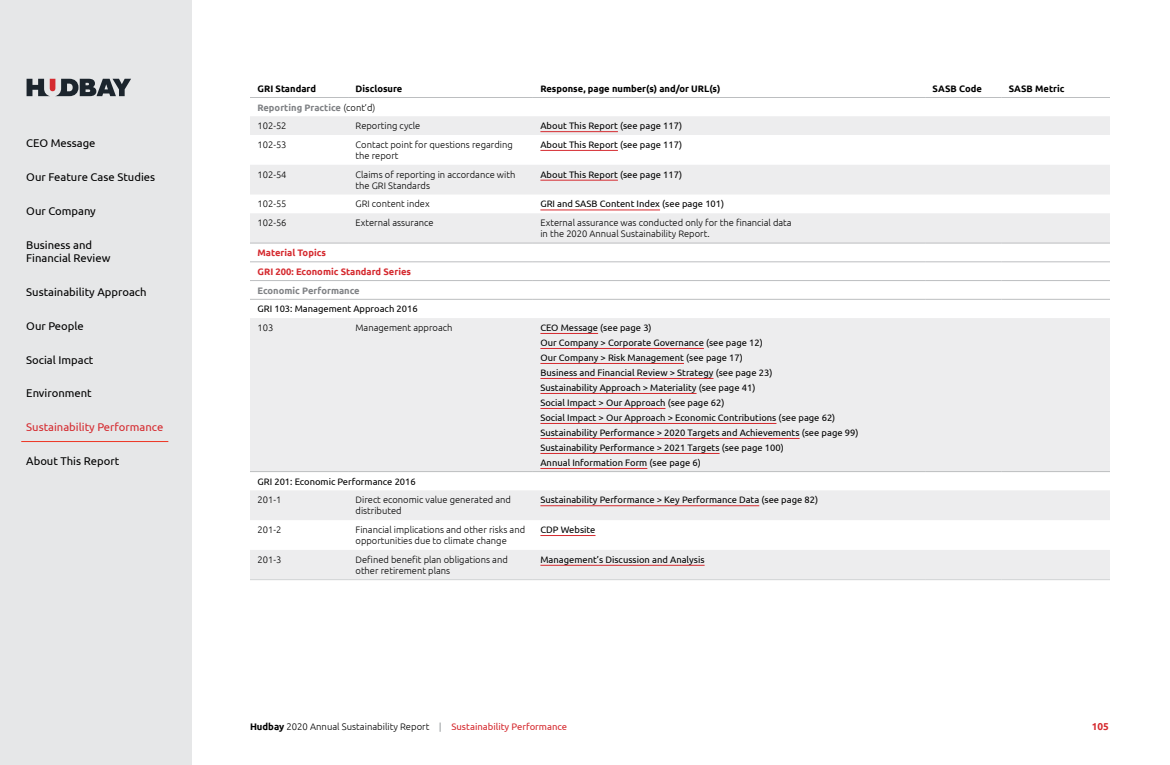
<style>
.page{position:relative;width:1170px;height:765px;background:#fff}
.page>*{position:absolute;margin:0;border:0;box-sizing:border-box;transform-origin:0 0}
.t1{font:11.25px/13.8px "Ubuntu";color:#000}
.t2{font:11.25px "Ubuntu";color:#d52a2f}
.t3{font:700 10px "Ubuntu";color:#d52a2f}
.t4{font:300 9.5px "Ubuntu";color:#000}
.Table_current_figs{font:9.38px "Ubuntu";color:#000}
.Table_current_figs-2{font:300 9.38px/11.2px "Ubuntu";color:#000}
.Table_body{font:9.38px "Ubuntu";color:#000}
.Table_previous_figs{font:700 9.38px "Ubuntu";color:#000}
.Table_body-2{font:700 9.38px "Ubuntu";color:#808285}
.Table_body-3{font:700 9.38px "Ubuntu";color:#d52a2f}
.Footnote{font:700 9.38px "Ubuntu";color:#000}
.Table_current_figs-3{font:700 9.38px "Ubuntu";color:#000}
.Table_body-4{font:300 9.38px "Ubuntu";color:#000}
.s1{font-weight:300;color:#000}
.s2{font-weight:700}
.s3{font-weight:700;color:#b1b4b6}
.s4{font-weight:400;color:#d52a2f}
</style>
<div class="page">
<div style="left:0;top:0;width:191px;height:765px;background:#e6e7e8"></div>
<svg style="left:27px;top:79px;width:104px;height:17px"></svg>
<svg style="left:250px;top:116px;width:860px;height:463px;fill:#ededee"></svg>
<hr style="left:250px;top:97px;width:98px;height:1px;background:#bcbec0">
<hr style="left:348px;top:97px;width:185px;height:1px;background:#bcbec0">
<hr style="left:533px;top:97px;width:392px;height:1px;background:#bcbec0">
<hr style="left:925px;top:97px;width:76px;height:1px;background:#bcbec0">
<hr style="left:1001px;top:97px;width:109px;height:1px;background:#bcbec0">
<hr style="left:250px;top:280px;width:98px;height:1px;background:#bcbec0">
<hr style="left:348px;top:280px;width:185px;height:1px;background:#bcbec0">
<hr style="left:533px;top:280px;width:392px;height:1px;background:#bcbec0">
<hr style="left:925px;top:280px;width:76px;height:1px;background:#bcbec0">
<hr style="left:1001px;top:280px;width:109px;height:1px;background:#bcbec0">
<hr style="left:250px;top:299px;width:98px;height:1px;background:#bcbec0">
<hr style="left:348px;top:299px;width:185px;height:1px;background:#bcbec0">
<hr style="left:533px;top:299px;width:392px;height:1px;background:#bcbec0">
<hr style="left:925px;top:299px;width:76px;height:1px;background:#bcbec0">
<hr style="left:1001px;top:299px;width:109px;height:1px;background:#bcbec0">
<hr style="left:250px;top:471px;width:98px;height:1px;background:#bcbec0">
<hr style="left:348px;top:471px;width:185px;height:1px;background:#bcbec0">
<hr style="left:533px;top:471px;width:392px;height:1px;background:#bcbec0">
<hr style="left:925px;top:471px;width:76px;height:1px;background:#bcbec0">
<hr style="left:1001px;top:471px;width:109px;height:1px;background:#bcbec0">
<hr style="left:250px;top:243px;width:98px;height:1px;background:#bcbec0">
<hr style="left:348px;top:243px;width:185px;height:1px;background:#bcbec0">
<hr style="left:533px;top:243px;width:392px;height:1px;background:#bcbec0">
<hr style="left:925px;top:243px;width:76px;height:1px;background:#bcbec0">
<hr style="left:1001px;top:243px;width:109px;height:1px;background:#bcbec0">
<hr style="left:250px;top:262px;width:98px;height:1px;background:#bcbec0">
<hr style="left:348px;top:262px;width:185px;height:1px;background:#bcbec0">
<hr style="left:533px;top:262px;width:392px;height:1px;background:#bcbec0">
<hr style="left:925px;top:262px;width:76px;height:1px;background:#bcbec0">
<hr style="left:1001px;top:262px;width:109px;height:1px;background:#bcbec0">
<hr style="left:250px;top:579px;width:98px;height:1px;background:#d1d3d4">
<hr style="left:348px;top:579px;width:185px;height:1px;background:#d1d3d4">
<hr style="left:533px;top:579px;width:392px;height:1px;background:#d1d3d4">
<hr style="left:925px;top:579px;width:76px;height:1px;background:#d1d3d4">
<hr style="left:1001px;top:579px;width:109px;height:1px;background:#d1d3d4">
<hr style="left:540px;top:131px;width:78px;height:1px;background:#d52a2f">
<hr style="left:540px;top:150px;width:78px;height:1px;background:#d52a2f">
<hr style="left:540px;top:180px;width:78px;height:1px;background:#d52a2f">
<hr style="left:540px;top:210px;width:120px;height:1px;background:#d52a2f">
<hr style="left:540px;top:333px;width:58px;height:1px;background:#d52a2f">
<hr style="left:540px;top:348px;width:164px;height:1px;background:#d52a2f">
<hr style="left:540px;top:363px;width:144px;height:1px;background:#d52a2f">
<hr style="left:540px;top:378px;width:174px;height:1px;background:#d52a2f">
<hr style="left:540px;top:393px;width:157px;height:1px;background:#d52a2f">
<hr style="left:540px;top:408px;width:126px;height:1px;background:#d52a2f">
<hr style="left:540px;top:423px;width:236px;height:1px;background:#d52a2f">
<hr style="left:540px;top:438px;width:260px;height:1px;background:#d52a2f">
<hr style="left:540px;top:453px;width:180px;height:1px;background:#d52a2f">
<hr style="left:540px;top:468px;width:107px;height:1px;background:#d52a2f">
<hr style="left:540px;top:506px;width:219px;height:1px;background:#d52a2f">
<hr style="left:540px;top:535px;width:56px;height:1px;background:#d52a2f">
<hr style="left:540px;top:565px;width:165px;height:1px;background:#d52a2f">
<hr style="left:21px;top:441px;width:147px;height:1px;background:#ee3524">
<p class="t1" style="left:26px;top:136px;width:71px">CEO Message</p>
<p class="t1" style="left:26px;top:170px;width:130px">Our Feature Case Studies</p>
<p class="t1" style="left:26px;top:204px;width:71px">Our Company</p>
<p class="t1" style="left:26px;top:238px;width:86px">Business and<br>Financial Review</p>
<p class="t1" style="left:26px;top:285px;width:122px">Sustainability Approach</p>
<p class="t1" style="left:26px;top:319px;width:59px">Our People</p>
<p class="t1" style="left:26px;top:353px;width:69px">Social Impact</p>
<p class="t1" style="left:26px;top:386px;width:67px">Environment</p>
<p class="t2" style="left:26px;top:420px;width:139px">Sustainability Performance</p>
<p class="t1" style="left:26px;top:454px;width:95px">About This Report</p>
<p class="Footnote" style="left:258px;top:83px;width:60px">GRI Standard</p>
<p class="Table_current_figs-3" style="left:356px;top:83px;width:48px">Disclosure</p>
<p class="Table_previous_figs" style="left:540px;top:83px;width:181px">Response, page number(s) and/or URL(s)</p>
<p class="Table_previous_figs" style="left:933px;top:83px;width:51px">SASB Code</p>
<p class="Table_previous_figs" style="left:1009px;top:83px;width:57px">SASB Metric</p>
<p class="Table_body-2" style="left:258px;top:101px;width:120px">Reporting Practice <span class="s1">(cont’d)</span></p>
<p class="Table_current_figs-2" style="left:258px;top:120px;width:31px">102-52</p>
<p class="Table_current_figs-2" style="left:356px;top:120px;width:66px">Reporting cycle</p>
<p class="Table_current_figs" style="left:540px;top:120px;width:143px">About This Report (see page 117)</p>
<p class="Table_current_figs-2" style="left:258px;top:139px;width:31px">102-53</p>
<p class="Table_current_figs-2" style="left:356px;top:139px;width:159px">Contact point for questions regarding the report</p>
<p class="Table_current_figs" style="left:540px;top:139px;width:143px">About This Report (see page 117)</p>
<p class="Table_current_figs-2" style="left:258px;top:168px;width:31px">102-54</p>
<p class="Table_current_figs-2" style="left:356px;top:168px;width:161px">Claims of reporting in accordance with the GRI Standards</p>
<p class="Table_current_figs" style="left:540px;top:169px;width:143px">About This Report (see page 117)</p>
<p class="Table_current_figs-2" style="left:258px;top:198px;width:31px">102-55</p>
<p class="Table_current_figs-2" style="left:356px;top:198px;width:76px">GRI content index</p>
<p class="Table_current_figs" style="left:540px;top:198px;width:185px">GRI and SASB Content Index (see page 101)</p>
<p class="Table_current_figs-2" style="left:258px;top:217px;width:31px">102-56</p>
<p class="Table_current_figs-2" style="left:356px;top:217px;width:80px">External assurance</p>
<p class="Table_current_figs-2" style="left:540px;top:217px;width:253px">External assurance was conducted only for the financial data in the 2020 Annual Sustainability Report.</p>
<p class="Table_body-3" style="left:258px;top:247px;width:70px">Material Topics</p>
<p class="Table_body-3" style="left:258px;top:266px;width:155px">GRI 200: Economic Standard Series</p>
<p class="Table_body-2" style="left:258px;top:285px;width:104px">Economic Performance</p>
<p class="Table_body" style="left:258px;top:303px;width:162px">GRI 103: Management Approach 2016</p>
<p class="Table_body-4" style="left:258px;top:322px;width:17px">103</p>
<p class="Table_current_figs-2" style="left:356px;top:322px;width:98px">Management approach</p>
<p class="Table_current_figs" style="left:540px;top:322px;width:113px">CEO Message (see page 3)</p>
<p class="Table_current_figs" style="left:540px;top:337px;width:224px">Our Company &gt; Corporate Governance (see page 12)</p>
<p class="Table_current_figs" style="left:540px;top:352px;width:204px">Our Company &gt; Risk Management (see page 17)</p>
<p class="Table_current_figs" style="left:540px;top:367px;width:233px">Business and Financial Review &gt; Strategy (see page 23)</p>
<p class="Table_current_figs" style="left:540px;top:382px;width:217px">Sustainability Approach &gt; Materiality (see page 41)</p>
<p class="Table_current_figs" style="left:540px;top:397px;width:185px">Social Impact &gt; Our Approach (see page 62)</p>
<p class="Table_current_figs" style="left:540px;top:412px;width:296px">Social Impact &gt; Our Approach &gt; Economic Contributions (see page 62)</p>
<p class="Table_current_figs" style="left:540px;top:427px;width:320px">Sustainability Performance &gt; 2020 Targets and Achievements (see page 99)</p>
<p class="Table_current_figs" style="left:540px;top:442px;width:245px">Sustainability Performance &gt; 2021 Targets (see page 100)</p>
<p class="Table_current_figs" style="left:540px;top:457px;width:162px">Annual Information Form (see page 6)</p>
<p class="Table_body" style="left:257px;top:476px;width:160px">GRI 201: Economic Performance 2016</p>
<p class="Table_current_figs-2" style="left:257px;top:494px;width:25px">201-1</p>
<p class="Table_current_figs-2" style="left:356px;top:494px;width:157px">Direct economic value generated and distributed</p>
<p class="Table_current_figs" style="left:540px;top:494px;width:279px">Sustainability Performance &gt; Key Performance Data (see page 82)</p>
<p class="Table_current_figs-2" style="left:257px;top:524px;width:25px">201-2</p>
<p class="Table_current_figs-2" style="left:356px;top:524px;width:171px">Financial implications and other risks and opportunities due to climate change</p>
<p class="Table_current_figs" style="left:540px;top:524px;width:57px">CDP Website</p>
<p class="Table_current_figs-2" style="left:257px;top:554px;width:25px">201-3</p>
<p class="Table_current_figs-2" style="left:356px;top:554px;width:154px">Defined benefit plan obligations and other retirement plans</p>
<p class="Table_current_figs" style="left:540px;top:554px;width:166px">Management’s Discussion and Analysis</p>
<p class="t4" style="left:250px;top:720px;width:319px"><span class="s2">Hudbay</span> 2020 Annual Sustainability Report <span class="s3">|</span> <span class="s4">Sustainability Performance</span></p>
<p class="t3" style="left:1092px;top:720px;width:19px">105</p>
</div>
